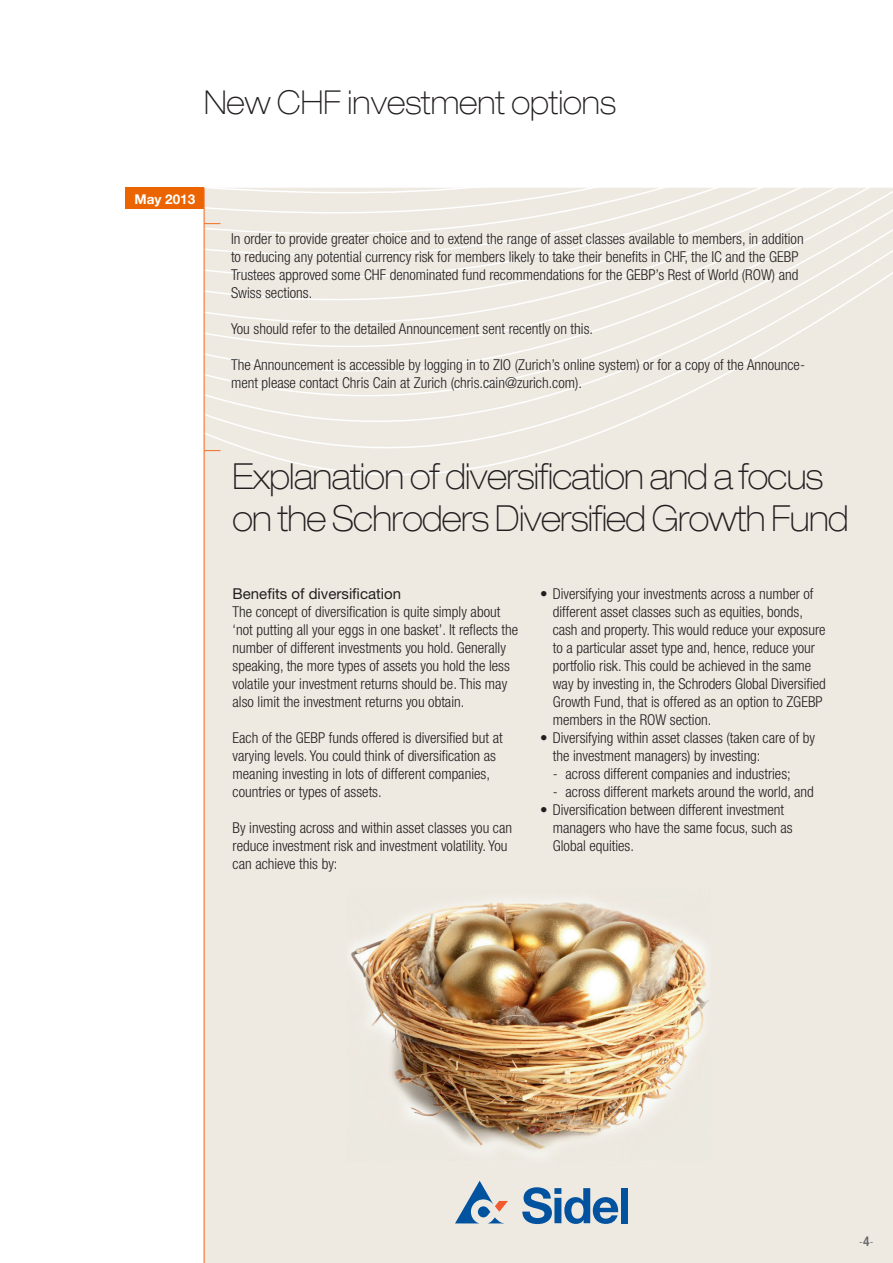
<style>
.page{position:relative;width:893px;height:1263px;background:#fff}
.page>*{position:absolute;margin:0;border:0;box-sizing:border-box;transform-origin:0 0}
.t1{font:100 expanded 36px/42px "Helvetica Neue";letter-spacing:-.02em;color:#231f20;scale:.9 1}
.t2{font:100 expanded 33px "Helvetica Neue";color:#231f20;scale:.9 1}
.t3{font:300 condensed 15px/18px "Helvetica Neue";color:#231f20}
.t4{font:15px "Helvetica Neue";color:#231f20}
.t5{font:700 13.5px "Helvetica Neue";color:#fff}
.t6{font:100 condensed 13.5px "Helvetica Neue LT";color:#636366}
.s1{font-weight:500}
</style>
<div class="page">
<div style="left:203px;top:481px;width:690px;height:782px;background:#eee9e1"></div>
<svg style="left:125px;top:187px;width:768px;height:294px"></svg>
<svg style="left:455px;top:1181px;width:53px;height:42px;background:#adbbc9"></svg>
<svg style="left:522px;top:1187px;width:97px;height:37px;background:#7a9fc1"></svg>
<div style="left:621px;top:1188px;width:7px;height:35px;background:#0153a0"></div>
<div style="left:126px;top:188px;width:78px;height:21px;background:#eb6400"></div>
<hr style="left:204px;top:188px;width:1px;height:1075px;background:#f36e21">
<img style="left:348px;top:889px;width:363px;height:272px">
<svg style="left:204px;top:223px;width:16px;height:1px"></svg>
<svg style="left:204px;top:450px;width:16px;height:1px"></svg>
<p class="t2" style="left:204px;top:82px;width:459px">New CHF investment options</p>
<p class="t5" style="left:134px;top:190px;width:62px">May 2013</p>
<p class="t3" style="left:231px;top:229px;width:574px">In order to provide greater choice and to extend the range of asset classes available to members, in addition to reducing any potential currency risk for members likely to take their benefits in CHF, the IC and the GEBP Trustees approved some CHF denominated fund recommendations for the GEBP’s Rest of World (ROW) and Swiss sections.</p>
<p class="t3" style="left:231px;top:319px;width:364px">You should refer to the detailed Announcement sent recently on this.</p>
<p class="t3" style="left:231px;top:355px;width:575px">The Announcement is accessible by logging in to ZIO (Zurich’s online system) or for a copy of the Announce&shy;ment please contact Chris Cain at Zurich (chris.cain@zurich.com).</p>
<p class="t1" style="left:232px;top:454px;width:686px">Explanation of diversification and a focus on the Schroders Diversified Growth Fund</p>
<p class="t4" style="left:233px;top:584px;width:170px">Benefits of diversification</p>
<p class="t3" style="left:233px;top:602px;width:287px">The concept of diversification is quite simply about ‘not putting all your eggs in one basket’. It reflects the number of different investments you hold. Generally speaking, the more types of assets you hold the less volatile your investment returns should be. This may also limit the investment returns you obtain.</p>
<p class="t3" style="left:233px;top:728px;width:272px">Each of the GEBP funds offered is diversified but at varying levels. You could think of diversification as meaning investing in lots of different companies, countries or types of assets.</p>
<p class="t3" style="left:233px;top:818px;width:281px">By investing across and within asset classes you can reduce investment risk and investment volatility. You can achieve this by:</p>
<p class="t3" style="left:553px;top:584px;width:274px;text-indent:-13px">• Diversifying your investments across a number of different asset classes such as equities, bonds, cash and property. This would reduce your exposure to a particular asset type and, hence, reduce your portfolio risk. This could be achieved in the same way by investing in, the Schroders Global Diversified Growth Fund, that is offered as an option to ZGEBP members in the ROW section.</p>
<p class="t3" style="left:553px;top:728px;width:264px;text-indent:-13px">• Diversifying within asset classes (taken care of by the investment managers) by investing:</p>
<p class="t3" style="left:553px;top:764px;width:239px">- across different companies and industries;</p>
<p class="t3" style="left:553px;top:782px;width:263px">- across different markets around the world, and</p>
<p class="t3" style="left:553px;top:800px;width:241px;text-indent:-13px">• Diversification between different investment managers who have the same focus, such as<br>Global equities.</p>
<p class="t6" style="left:859px;top:1234px;width:16px">-<span class="s1">4</span>-</p>
</div>
